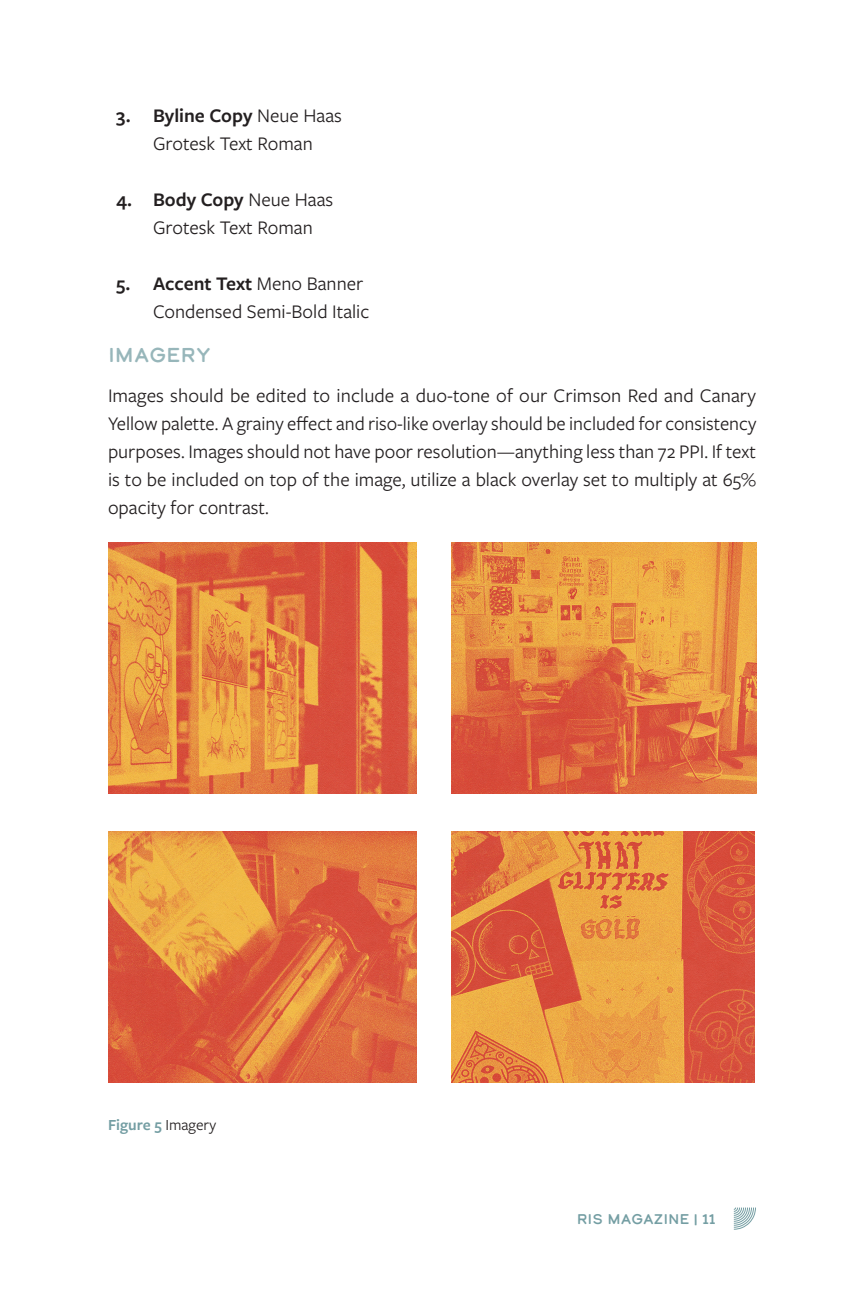
<style>
.page{position:relative;width:864px;height:1296px;background:#fff}
.page>*{position:absolute;margin:0;border:0;box-sizing:border-box;transform-origin:0 0}
.body_text{font:20px/28px "Freight Sans Pro";color:#231f20}
.subheading_-_article_5{font:20px "Calder Dark";color:#97b6ba}
.t1{font:600 16px "Freight Sans Pro";color:#749ea3}
.t2{font:14px "Calder Dark";color:#749ea3}
.s1{font-weight:600}
.s2{font-weight:400;color:#231f20}
</style>
<div class="page">
<svg style="left:734px;top:1208px;width:22px;height:22px"></svg>
<img style="left:108px;top:542px;width:308px;height:251px">
<img style="left:452px;top:542px;width:304px;height:251px">
<img style="left:108px;top:831px;width:308px;height:252px">
<img style="left:452px;top:831px;width:302px;height:252px">
<p class="body_text" style="left:116px;top:101px;width:227px;text-align:center"><span class="s1">3. Byline Copy</span> Neue Haas<br>Grotesk Text Roman</p>
<p class="body_text" style="left:153px;top:185px;width:182px;text-indent:-37px"><span class="s1">4. Body Copy</span> Neue Haas<br>Grotesk Text Roman</p>
<p class="body_text" style="left:153px;top:269px;width:218px;text-indent:-37px"><span class="s1">5. Accent Text</span> Meno Banner<br>Condensed Semi-Bold Italic</p>
<p class="subheading_-_article_5" style="left:108px;top:341px;width:104px">IMAGERY</p>
<p class="body_text" style="left:108px;top:381px;width:650px;text-align:justify">Images should be edited to include a duo-tone of our Crimson Red and Canary Yellow palette. A grainy effect and riso-like overlay should be included for consistency purposes. Images should not have poor resolution—anything less than 72 PPI. If text is to be included on top of the image, utilize a black overlay set to multiply at 65% opacity for contrast.</p>
<p class="t1" style="left:108px;top:1114px;width:110px">Figure 5 <span class="s2">Imagery</span></p>
<p class="t2" style="left:577px;top:1210px;width:141px">RIS MAGAZINE | 11</p>
</div>
